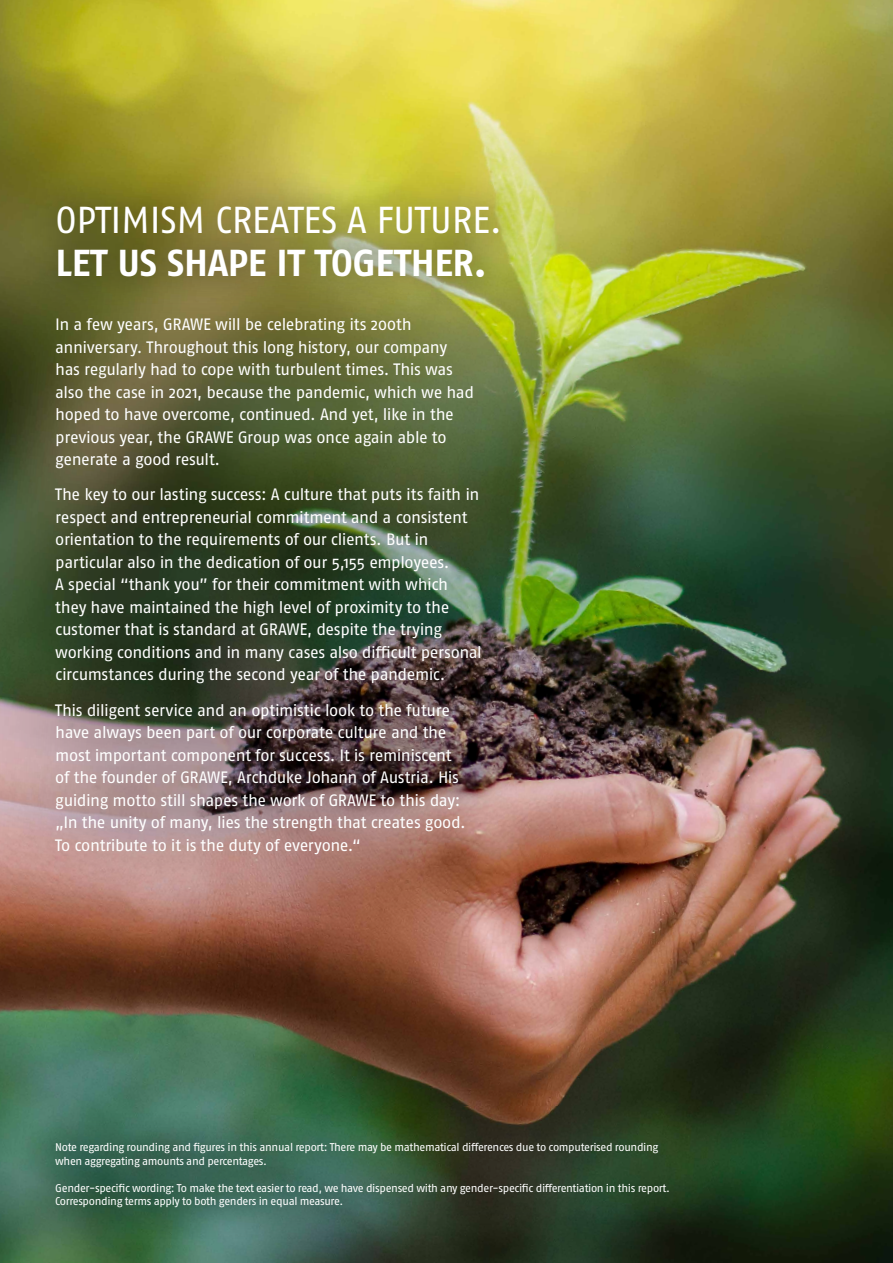
<style>
.page{position:relative;width:893px;height:1263px;background:#fff}
.page>*{position:absolute;margin:0;border:0;box-sizing:border-box;transform-origin:0 0}
.t1{font:37.5px "Fago Pro";letter-spacing:-.01em;color:#fff}
.t2{font:700 37.5px "Fago Pro";letter-spacing:-.01em;color:#fff}
.t3{font:16.5px/22.5px "Fago Pro";letter-spacing:-.025em;color:#fff}
.t4{font:11.25px/13.5px "Fago Pro";letter-spacing:-.035em;color:#fff}
</style>
<div class="page">
<img style="left:0;top:0;width:893px;height:1263px">
<div style="left:0;top:225px;width:567px;height:720px;background:#000;opacity:.25"></div>
<div style="left:21px;top:169px;width:510px;height:145px;background:#000;opacity:.75"></div>
<div style="left:19px;top:1107px;width:684px;height:137px;background:#000;opacity:.25"></div>
<h1 class="t1" style="left:55px;top:197px;width:448px">OPTIMISM CREATES A FUTURE.</h1>
<h1 class="t2" style="left:55px;top:241px;width:433px">LET US SHAPE IT TOGETHER.</h1>
<p class="t3" style="left:55px;top:313px;width:420px">In a few years, GRAWE will be celebrating its 200th anniversary. Throughout this long history, our company has regularly had to cope with turbulent times. This was also the case in 2021, because the pandemic, which we had hoped to have overcome, continued. And yet, like in the previous year, the GRAWE Group was once again able to generate a good result.</p>
<p class="t3" style="left:55px;top:483px;width:428px">The key to our lasting success: A culture that puts its faith in respect and entrepreneurial commitment and a consistent orientation to the requirements of our clients. But in particular also in the dedication of our 5,155 employees.<br>A special “thank you” for their commitment with which they have maintained the high level of proximity to the customer that is standard at GRAWE, despite the trying working conditions and in many cases also difficult personal circumstances during the second year of the pandemic.</p>
<p class="t3" style="left:55px;top:699px;width:412px">This diligent service and an optimistic look to the future have always been part of our corporate culture and the most important component for success. It is reminiscent of the founder of GRAWE, Archduke Johann of Austria. His guiding motto still shapes the work of GRAWE to this day: „In the unity of many, lies the strength that creates good.<br>To contribute to it is the duty of everyone.“</p>
<p class="t4" style="left:55px;top:1141px;width:605px">Note regarding rounding and figures in this annual report: There may be mathematical differences due to computerised rounding when aggregating amounts and percentages.</p>
<p class="t4" style="left:55px;top:1181px;width:616px">Gender-specific wording: To make the text easier to read, we have dispensed with any gender-specific differentiation in this report.<br>Corresponding terms apply to both genders in equal measure.</p>
</div>
